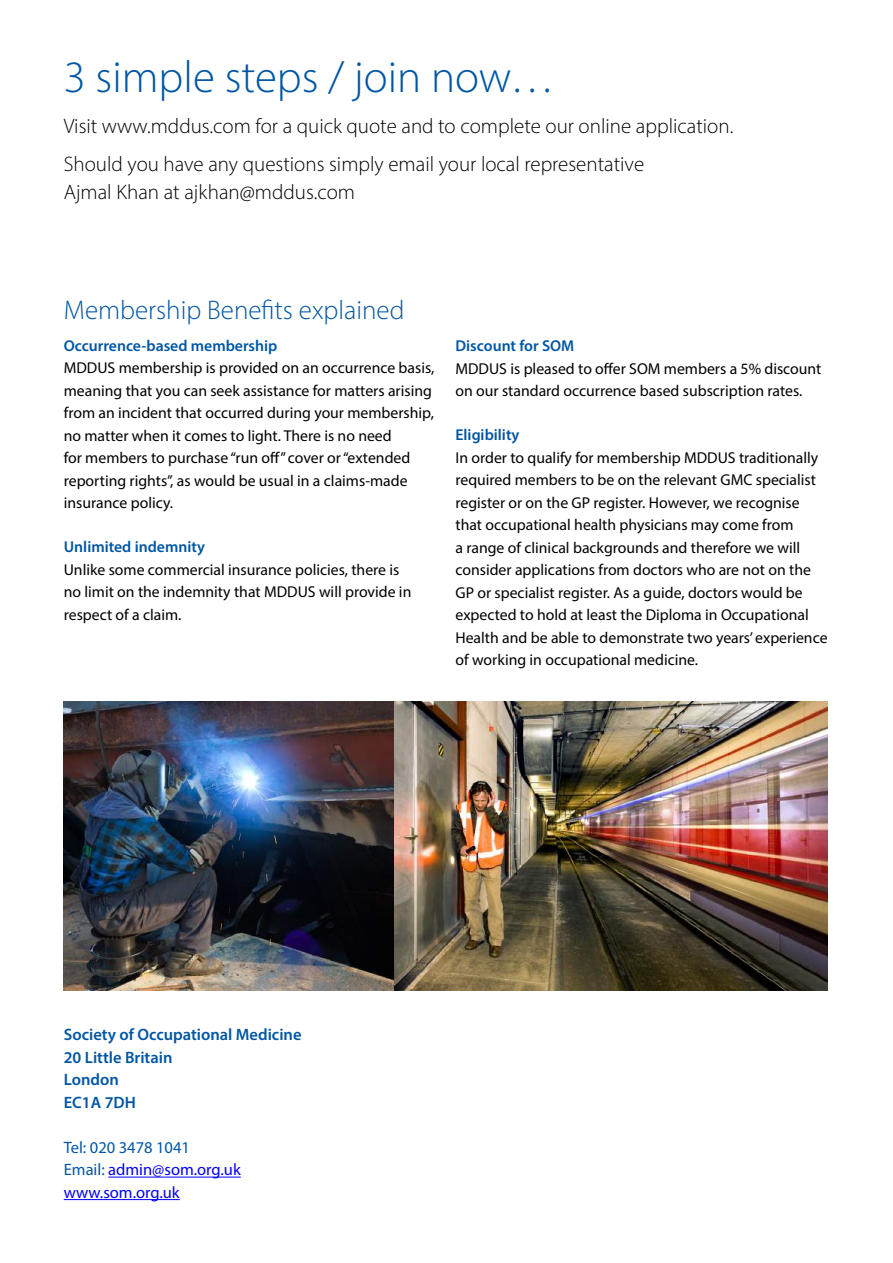
<style>
.page{position:relative;width:893px;height:1263px;background:#fff}
.page>*{position:absolute;margin:0;border:0;box-sizing:border-box;transform-origin:0 0}
.t1{font:300 45px "Myriad Pro";color:#0056a4}
.t2{font:300 27px "Myriad Pro";color:#0056a4}
.t3{font:300 21px/37.5px "Myriad Pro";color:#000}
.t4{font:600 16.5px/22.5px "Myriad Pro";color:#0056a4}
.t5{font:16.5px/22.5px "Myriad Pro";color:#00f}
.t6{font:15.75px/22.5px "Myriad Pro";color:#000}
.t7{font:600 15.75px "Myriad Pro";color:#0056a4}
.s1{color:#0056a4}
</style>
<div class="page">
<img style="left:394px;top:702px;width:433px;height:289px">
<img style="left:64px;top:702px;width:330px;height:289px">
<hr style="left:108px;top:1177px;width:133px;height:1px;background:#00f">
<hr style="left:64px;top:1199px;width:116px;height:1px;background:#00f">
<h1 class="t1" style="left:64px;top:50px;width:493px">3 simple steps / join now…</h1>
<h3 class="t3" style="left:64px;top:107px;width:671px">Visit www.mddus.com for a quick quote and to complete our online application.<br>Should you have any questions simply email your local representative</h3>
<h3 class="t3" style="left:64px;top:173px;width:293px">Ajmal Khan at ajkhan@mddus.com</h3>
<h2 class="t2" style="left:64px;top:294px;width:342px">Membership Benefits explained</h2>
<p class="t7" style="left:64px;top:335px;width:215px">Occurrence-based membership</p>
<p class="t6" style="left:64px;top:357px;width:372px">MDDUS membership is provided on an occurrence basis, meaning that you can seek assistance for matters arising from an incident that occurred during your membership, no matter when it comes to light. There is no need<br>for members to purchase “run off” cover or “extended reporting rights”, as would be usual in a claims-made insurance policy.</p>
<p class="t7" style="left:64px;top:537px;width:143px">Unlimited indemnity</p>
<p class="t6" style="left:64px;top:558px;width:349px">Unlike some commercial insurance policies, there is no limit on the indemnity that MDDUS will provide in respect of a claim.</p>
<p class="t7" style="left:455px;top:336px;width:120px">Discount for SOM</p>
<p class="t6" style="left:455px;top:357px;width:367px">MDDUS is pleased to offer SOM members a 5% discount on our standard occurrence based subscription rates.</p>
<p class="t7" style="left:455px;top:425px;width:66px">Eligibility</p>
<p class="t6" style="left:455px;top:446px;width:374px">In order to qualify for membership MDDUS traditionally required members to be on the relevant GMC specialist register or on the GP register. However, we recognise that occupational health physicians may come from<br>a range of clinical backgrounds and therefore we will consider applications from doctors who are not on the GP or specialist register. As a guide, doctors would be expected to hold at least the Diploma in Occupational Health and be able to demonstrate two years’ experience of working in occupational medicine.</p>
<p class="t4" style="left:64px;top:1023px;width:239px">Society of Occupational Medicine<br>20 Little Britain<br>London<br>EC1A 7DH</p>
<p class="t5" style="left:64px;top:1136px;width:179px"><span class="s1">Tel: 020 3478 1041<br>Email:</span> admin@som.org.uk www.som.org.uk</p>
</div>
